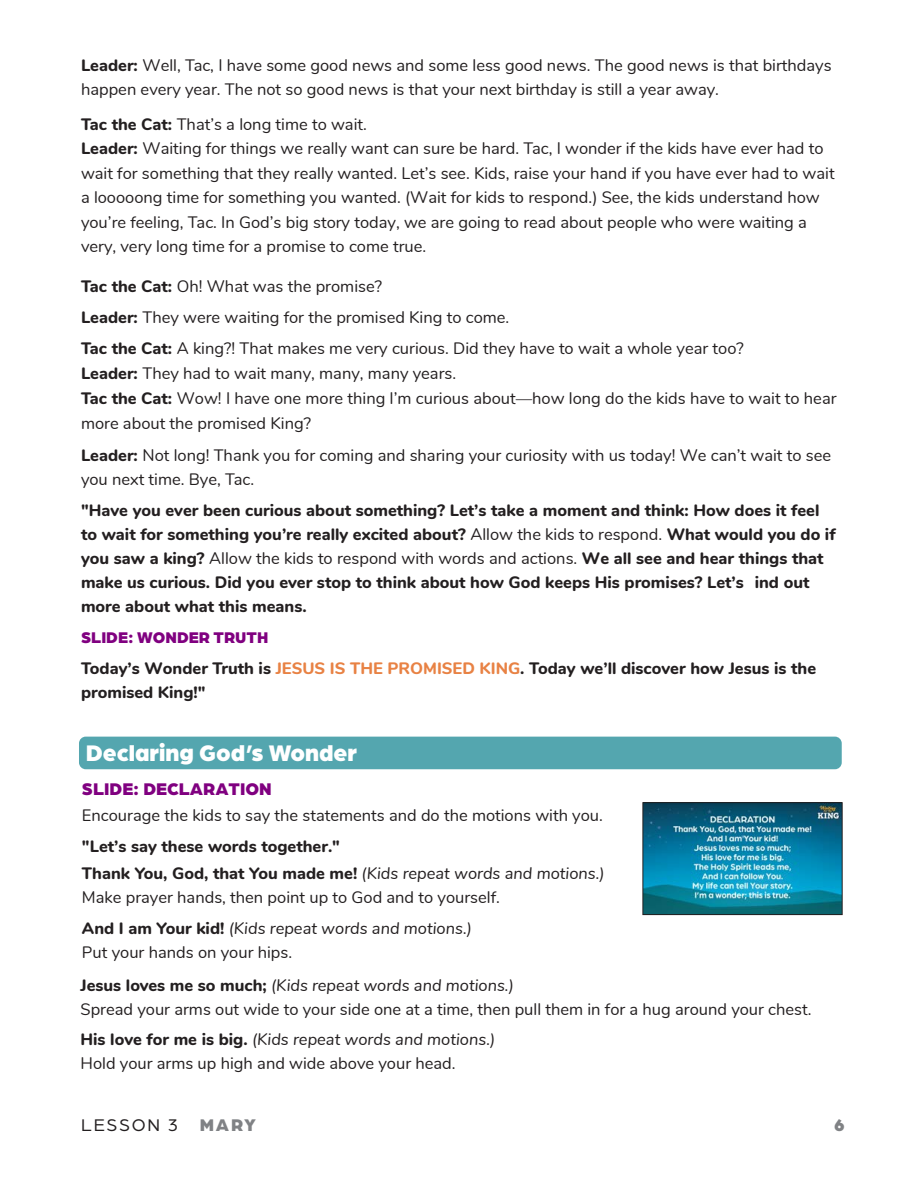
<style>
.page{position:relative;width:918px;height:1188px;background:#fff}
.page>*{position:absolute;margin:0;border:0;box-sizing:border-box;transform-origin:0 0}
.t1{font:900 24px "Arboria";color:#fff}
.t2{font:900 18px "Arboria";color:#800080}
.t3{font:18px "Arboria";letter-spacing:.1em;color:#231f20}
.t4{font:900 18px "Arboria";color:#808285}
.t5{font:16.5px/24px "Nunito";color:#231f20}
.t6{font:800 16.5px/24px "Nunito";color:#231f20}
.t7{font:italic 16.5px/24px "Nunito";color:#231f20}
.t8{font:900 16.5px "Arboria";color:#800080}
.s1{font-weight:800}
.s2{font-weight:400}
.s3{color:#e88244}
.s4{font-style:inherit}
.s5{font-style:italic}
.s6{font-weight:800;font-style:normal}
.s7{font-style:normal}
.s8{font-weight:900;color:#808285}
</style>
<div class="page">
<div style="left:79px;top:737px;width:763px;height:32px;background:#54a6af;border-radius:7px"></div>
<img style="left:645px;top:804px;width:195px;height:109px">
<div style="left:643px;top:802px;width:199px;height:113px;border:1px solid #231f20"></div>
<p class="t5" style="left:81px;top:53px;width:752px"><span class="s1">Leader:</span> Well, Tac, I have some good news and some less good news. The good news is that birthdays happen every year. The not so good news is that your next birthday is still a year away.</p>
<p class="t5" style="left:81px;top:111px;width:755px;line-height:24.5px"><span class="s1">Tac the Cat:</span> That’s a long time to wait.<br><span class="s1">Leader:</span> Waiting for things we really want can sure be hard. Tac, I wonder if the kids have ever had to wait for something that they really wanted. Let’s see. Kids, raise your hand if you have ever had to wait a looooong time for something you wanted. (Wait for kids to respond.) See, the kids understand how you’re feeling, Tac. In God’s big story today, we are going to read about people who were waiting a very, very long time for a promise to come true.</p>
<p class="t5" style="left:81px;top:270px;width:664px;line-height:30.8px"><span class="s1">Tac the Cat:</span> Oh! What was the promise?<br><span class="s1">Leader:</span> They were waiting for the promised King to come.<br><span class="s1">Tac the Cat:</span> A king?! That makes me very curious. Did they have to wait a whole year too?</p>
<p class="t5" style="left:81px;top:359px;width:757px;line-height:25.3px"><span class="s1">Leader:</span> They had to wait many, many, many years.<br><span class="s1">Tac the Cat:</span> Wow! I have one more thing I’m curious about—how long do the kids have to wait to hear more about the promised King?</p>
<p class="t5" style="left:81px;top:443px;width:752px"><span class="s1">Leader:</span> Not long! Thank you for coming and sharing your curiosity with us today! We can’t wait to see you next time. Bye, Tac.</p>
<p class="t6" style="left:81px;top:497px;width:756px">"Have you ever been curious about something? Let’s take a moment and think: How does it feel to wait for something you’re really excited about? <span class="s2">Allow the kids to respond.</span> What would you do if you saw a king? <span class="s2">Allow the kids to respond with words and actions.</span> We all see and hear things that make us curious. Did you ever stop to think about how God keeps His promises? Let’s ind out more about what this means.</p>
<p class="t8" style="left:81px;top:626px;width:189px">SLIDE: WONDER TRUTH</p>
<p class="t6" style="left:81px;top:655px;width:737px">Today’s Wonder Truth is <span class="s3">JESUS IS THE PROMISED KING</span>. Today we’ll discover how Jesus is the promised King!"</p>
<h1 class="t1" style="left:86px;top:735px;width:273px">Declaring God’s Wonder</h1>
<p class="t2" style="left:82px;top:776px;width:191px">SLIDE: DECLARATION</p>
<p class="t5" style="left:82px;top:799px;width:523px;line-height:30.8px"><span class="s4">E</span>ncourage the kids to say the statements and do the motions with you. <span class="s1">"Let’s say these words together."</span></p>
<p class="t5" style="left:82px;top:860px;width:524px"><span class="s1">Thank You, God, that You made me!</span> <span class="s5">(Kids repeat words and motions.)<br></span>Make prayer hands, then point up to God and to yourself.</p>
<p class="t7" style="left:82px;top:915px;width:391px"><span class="s6">And I am Your kid!</span> (Kids repeat words and motions.)<br><span class="s7">Put your hands on your hips.</span></p>
<p class="t5" style="left:81px;top:972px;width:733px"><span class="s1">Jesus loves me so much;</span> <span class="s5">(Kids repeat words and motions.)<br></span>Spread your arms out wide to your side one at a time, then pull them in for a hug around your chest.</p>
<p class="t5" style="left:81px;top:1027px;width:416px"><span class="s1">His love for me is big.</span> <span class="s5">(Kids repeat words and motions.)<br></span>Hold your arms up high and wide above your head.</p>
<p class="t3" style="left:81px;top:1113px;width:176px">LESSON 3 <span class="s8">MARY</span></p>
<p class="t4" style="left:834px;top:1112px;width:12px">6</p>
</div>
